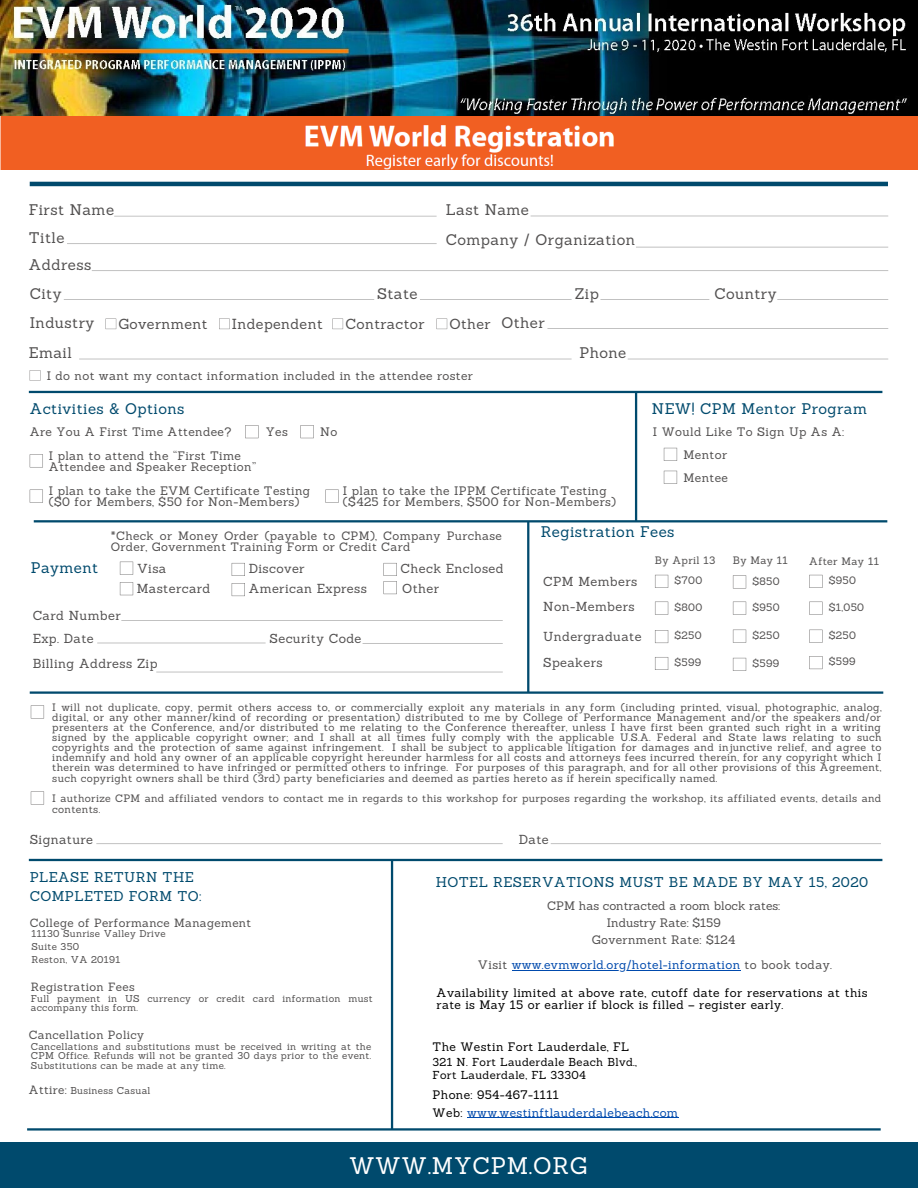
<style>
.page{position:relative;width:918px;height:1188px;background:#fff}
.page>*{position:absolute;margin:0;border:0;box-sizing:border-box;transform-origin:0 0}
.t1{font:23.4px "Sanchez";letter-spacing:.03em;color:#fff}
.t2{font:15px/29.2px "Sanchez";letter-spacing:.03em;color:#525050}
.t3{font:15px "Sanchez";letter-spacing:.03em;color:#004a6d}
.t4{font:14.25px "Sanchez";letter-spacing:.03em;color:#525050}
.t5{font:13.8px/18.8px "Sanchez";letter-spacing:.03em;color:#004a6d}
.t6{font:12.75px/19.2px "Sanchez";letter-spacing:.03em;color:#525050}
.t7{font:12px/11.2px "Sanchez";letter-spacing:.03em;color:#525050}
.t8{font:12px/11.7px "Sanchez";letter-spacing:.03em;color:#000}
.t9{font:12px/17.7px "Sanchez";letter-spacing:.03em;color:#004aad}
.t10{font:12px/16.8px "Sanchez";color:#525050;text-align:center}
.t11{font:11.85px/11.1px "Sanchez";letter-spacing:.03em;color:#525050}
.t12{font:11.7px "Sanchez";letter-spacing:.03em;color:#525050}
.t13{font:11.25px/13.4px "Sanchez";letter-spacing:.03em;color:#000}
.t14{font:10.5px/10.2px "Sanchez";letter-spacing:.03em;color:#525050;text-align:justify}
.t15{font:9.75px/9.4px "Sanchez";letter-spacing:.03em;color:#525050}
.s1{font-size:15px}
.s2{font-size:11.7px}
.s3{color:#525050}
.s4{color:#000}
</style>
<div class="page">
<div style="left:0;top:1142px;width:918px;height:46px;background:#004a6d"></div>
<svg style="left:114px;top:216px;width:323px;height:1px"></svg>
<svg style="left:531px;top:216px;width:357px;height:1px"></svg>
<svg style="left:92px;top:270px;width:796px;height:1px"></svg>
<svg style="left:64px;top:299px;width:310px;height:1px"></svg>
<svg style="left:420px;top:299px;width:152px;height:1px"></svg>
<svg style="left:600px;top:299px;width:109px;height:1px"></svg>
<img style="left:0;top:0;width:918px;height:117px">
<img style="left:0;top:117px;width:918px;height:52px">
<hr style="left:30px;top:182px;width:858px;height:4px;background:#004a6d">
<svg style="left:636px;top:247px;width:252px;height:1px"></svg>
<svg style="left:67px;top:243px;width:370px;height:1px"></svg>
<svg style="left:777px;top:299px;width:111px;height:1px"></svg>
<svg style="left:106px;top:319px;width:10px;height:10px"></svg>
<svg style="left:219px;top:319px;width:11px;height:10px"></svg>
<svg style="left:332px;top:319px;width:11px;height:10px"></svg>
<svg style="left:436px;top:319px;width:11px;height:10px"></svg>
<svg style="left:547px;top:328px;width:341px;height:1px"></svg>
<svg style="left:79px;top:359px;width:493px;height:1px"></svg>
<svg style="left:628px;top:359px;width:260px;height:1px"></svg>
<svg style="left:30px;top:370px;width:10px;height:11px"></svg>
<svg style="left:31px;top:705px;width:13px;height:13px"></svg>
<svg style="left:96px;top:843px;width:407px;height:1px"></svg>
<svg style="left:551px;top:843px;width:330px;height:1px"></svg>
<svg style="left:31px;top:791px;width:13px;height:14px"></svg>
<svg style="left:27px;top:859px;width:855px;height:272px"></svg>
<hr style="left:512px;top:970px;width:229px;height:1px;background:#004aad">
<hr style="left:467px;top:1118px;width:211px;height:1px;background:#004aad">
<svg style="left:29px;top:391px;width:858px;height:303px"></svg>
<h2 class="t2" style="left:29px;top:195px;width:87px">First Name</h2>
<h2 class="t2" style="left:446px;top:195px;width:191px">Last Name<br>Company / Organization</h2>
<h2 class="t2" style="left:29px;top:250px;width:64px;line-height:28.8px">Address<br>City</h2>
<h2 class="t2" style="left:29px;top:223px;width:37px">Title</h2>
<h2 class="t2" style="left:377px;top:279px;width:42px">State</h2>
<h2 class="t2" style="left:575px;top:279px;width:26px">Zip</h2>
<h2 class="t2" style="left:30px;top:308px;width:66px">Industry</h2>
<h3 class="t4" style="left:118px;top:315px;width:91px">Government</h3>
<h3 class="t4" style="left:232px;top:315px;width:92px">Independent</h3>
<h3 class="t4" style="left:345px;top:315px;width:81px">Contractor</h3>
<h3 class="t4" style="left:449px;top:315px;width:97px">Other <span class="s1">Other</span></h3>
<h2 class="t2" style="left:29px;top:338px;width:45px">Email</h2>
<h2 class="t2" style="left:579px;top:338px;width:48px">Phone</h2>
<p class="t7" style="left:47px;top:370px;width:428px">I do not want my contact information included in the attendee roster</p>
<h2 class="t3" style="left:30px;top:399px;width:156px">Activities &amp; Options</h2>
<p class="t7" style="left:49px;top:450px;width:209px">I plan to attend the “First Time<br>Attendee and Speaker Reception”</p>
<p class="t7" style="left:49px;top:485px;width:263px">I plan to take the EVM Certificate Testing ($0 for Members, $50 for Non-Members)</p>
<p class="t7" style="left:343px;top:485px;width:275px">I plan to take the IPPM Certificate Testing ($425 for Members, $500 for Non-Members)</p>
<p class="t7" style="left:30px;top:426px;width:203px">Are You A First Time Attendee?</p>
<p class="t7" style="left:266px;top:426px;width:24px">Yes</p>
<p class="t7" style="left:320px;top:426px;width:19px">No</p>
<h2 class="t2" style="left:714px;top:279px;width:64px">Country</h2>
<h2 class="t3" style="left:652px;top:399px;width:217px">NEW! CPM Mentor Program</h2>
<p class="t7" style="left:684px;top:420px;width:162px;line-height:22.8px;text-indent:-31px">I Would Like To Sign Up As A:<br>Mentor<br>Mentee</p>
<h2 class="t3" style="left:31px;top:558px;width:69px">Payment</h2>
<p class="t11" style="left:111px;top:530px;width:393px">*Check or Money Order (payable to CPM), Company Purchase<br>Order, Government Training Form or Credit Card</p>
<p class="t6" style="left:137px;top:559px;width:75px">Visa<br>Mastercard</p>
<p class="t6" style="left:249px;top:559px;width:57px">Discover</p>
<p class="t6" style="left:401px;top:559px;width:105px">Check Enclosed<br>Other</p>
<p class="t6" style="left:249px;top:579px;width:120px">American Express</p>
<p class="t6" style="left:33px;top:604px;width:90px;line-height:23px">Card Number<br>Exp. Date</p>
<p class="t6" style="left:33px;top:654px;width:126px">Billing Address Zip</p>
<p class="t6" style="left:270px;top:629px;width:93px">Security Code</p>
<h2 class="t3" style="left:541px;top:522px;width:135px">Registration Fees</h2>
<p class="t6" style="left:543px;top:568px;width:96px;line-height:25.3px">CPM Members<br>Non-Members</p>
<p class="t6" style="left:543px;top:623px;width:100px;line-height:26.2px">Undergraduate<br>Speakers</p>
<p class="t14" style="left:655px;top:555px;width:62px">By April 13</p>
<p class="t14" style="left:733px;top:555px;width:57px">By May 11</p>
<p class="t14" style="left:809px;top:556px;width:71px">After May 11</p>
<p class="t14" style="left:674px;top:575px;width:29px">$700</p>
<p class="t14" style="left:674px;top:602px;width:29px">$800</p>
<p class="t14" style="left:674px;top:631px;width:29px">$250</p>
<p class="t14" style="left:674px;top:657px;width:28px">$599</p>
<p class="t14" style="left:752px;top:658px;width:28px">$599</p>
<p class="t14" style="left:829px;top:657px;width:28px">$599</p>
<p class="t14" style="left:752px;top:576px;width:29px">$850</p>
<p class="t14" style="left:829px;top:575px;width:29px">$950</p>
<p class="t14" style="left:752px;top:602px;width:29px">$950</p>
<p class="t14" style="left:829px;top:602px;width:37px">$1,050</p>
<p class="t14" style="left:752px;top:630px;width:29px">$250</p>
<p class="t14" style="left:829px;top:630px;width:29px">$250</p>
<p class="t14" style="left:52px;top:702px;width:831px">I will not duplicate, copy, permit others access to, or commercially exploit any materials in any form (including printed, visual, photographic, analog, digital, or any other manner/kind of recording or presentation) distributed to me by College of Performance Management and/or the speakers and/or presenters at the Conference, and/or distributed to me relating to the Conference thereafter, unless I have first been granted such right in a writing signed by the applicable copyright owner; and I shall at all times fully comply with the applicable U.S.A. Federal and State laws relating to such copyrights and the protection of same against infringement. I shall be subject to applicable litigation for damages and injunctive relief, and agree to indemnify and hold any owner of an applicable copyright hereunder harmless for all costs and attorneys fees incurred therein, for any copyright which I therein was determined to have infringed or permitted others to infringe. For purposes of this paragraph, and for all other provisions of this Agreement, such copyright owners shall be third (3rd) party beneficiaries and deemed as parties hereto as if herein specifically named.</p>
<p class="t14" style="left:52px;top:793px;width:831px">I authorize CPM and affiliated vendors to contact me in regards to this workshop for purposes regarding the workshop, its affiliated events, details and contents.</p>
<p class="t6" style="left:30px;top:829px;width:65px">Signature</p>
<p class="t6" style="left:519px;top:829px;width:31px">Date</p>
<h3 class="t5" style="left:30px;top:868px;width:173px">PLEASE RETURN THE<br>COMPLETED FORM TO:</h3>
<p class="t12" style="left:30px;top:915px;width:223px">College of Performance Management</p>
<p class="t15" style="left:32px;top:927px;width:136px;line-height:13px">11130 Sunrise Valley Drive<br>Suite 350<br>Reston, VA 20191</p>
<p class="t12" style="left:31px;top:979px;width:105px">Registration Fees</p>
<p class="t15" style="left:31px;top:993px;width:343px">Full payment in US currency or credit card information must accompany this form.</p>
<p class="t12" style="left:29px;top:1027px;width:117px">Cancellation Policy</p>
<p class="t15" style="left:31px;top:1042px;width:342px;text-align:justify">Cancellations and substitutions must be received in writing at the CPM Office. Refunds will not be granted 30 days prior to the event.<br>Substitutions can be made at any time.</p>
<p class="t15" style="left:29px;top:1085px;width:123px"><span class="s2">Attire:</span> Business Casual</p>
<h3 class="t5" style="left:436px;top:872px;width:434px">HOTEL RESERVATIONS MUST BE MADE BY MAY 15, 2020</h3>
<p class="t10" style="left:547px;top:897px;width:235px">CPM has contracted a room block rates:<br>Industry Rate: $159<br>Government Rate: $124</p>
<p class="t9" style="left:478px;top:956px;width:355px"><span class="s3">Visit</span> www.evmworld.org/hotel-information <span class="s3">to book today.</span></p>
<p class="t8" style="left:437px;top:987px;width:433px">Availability limited at above rate, cutoff date for reservations at this rate is May 15 or earlier if block is filled – register early.</p>
<p class="t8" style="left:433px;top:1041px;width:198px">The Westin Fort Lauderdale, FL</p>
<p class="t13" style="left:433px;top:1055px;width:206px">321 N. Fort Lauderdale Beach Blvd.,<br>Fort Lauderdale, FL 33304</p>
<p class="t9" style="left:433px;top:1086px;width:247px"><span class="s4">Phone: 954-467-1111<br>Web:</span> www.westinftlauderdalebeach.com</p>
<h1 class="t1" style="left:349px;top:1150px;width:240px">WWW.MYCPM.ORG</h1>
</div>
